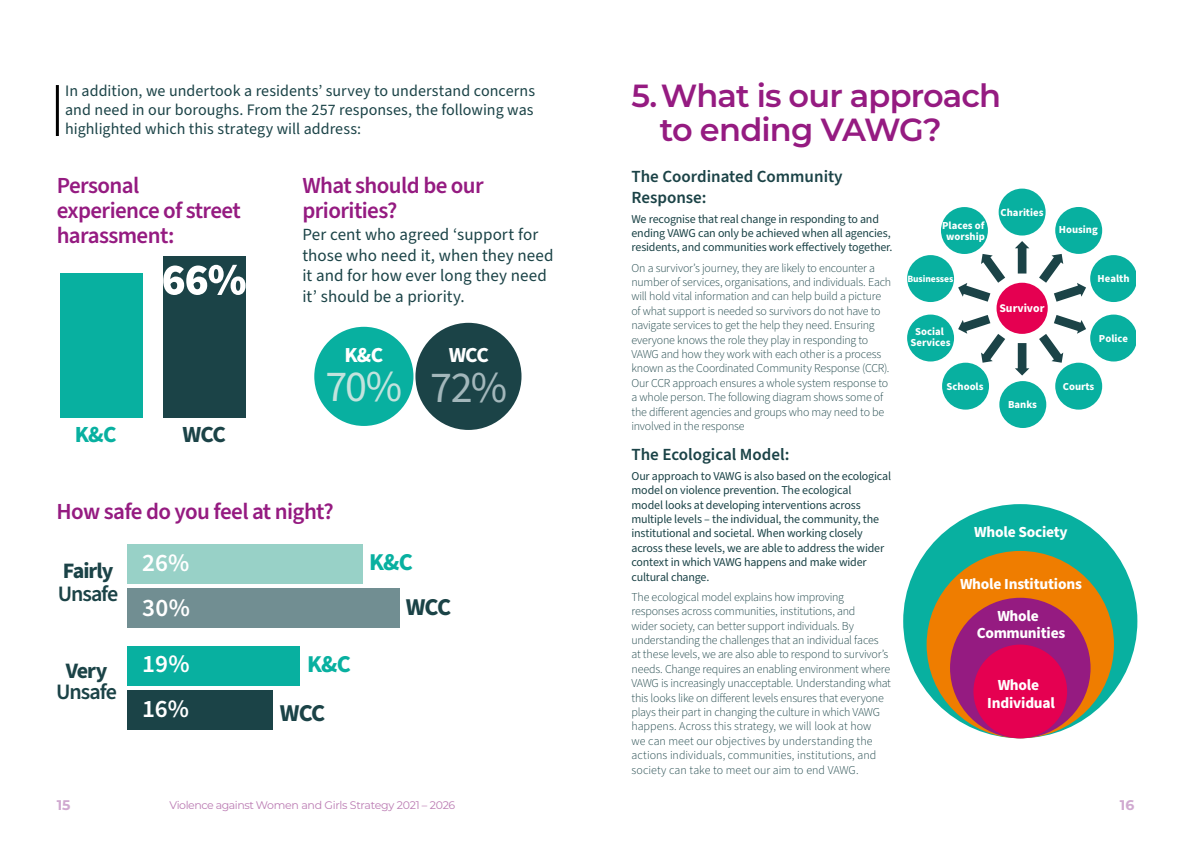
<style>
.page{position:relative;width:1191px;height:842px;background:#fff}
.page>*{position:absolute;margin:0;border:0;box-sizing:border-box;transform-origin:0 0}
.t1{font:44.1px "Source Sans Pro";color:#c3e3dd}
.t2{font:44.1px "Source Sans Pro";color:#a3b7bb}
.t3{font:600 32px/34px "Montserrat";letter-spacing:-.025em;color:#951b81}
.t4{font:600 25.1px/45.5px "Source Sans Pro";color:#fff}
.t5{font:700 24.2px "Source Sans Pro";color:#08b0a0}
.t6{font:700 24.2px "Source Sans Pro";letter-spacing:-.055em;color:#1b4347}
.t7{font:700 23.1px "Source Sans Pro";color:#08b0a0}
.t8{font:700 23.1px "Source Sans Pro";color:#1b4347}
.t9{font:600 23px/25px "Source Sans Pro";letter-spacing:-.025em;color:#951b81}
.t10{font:600 22px "Source Sans Pro";letter-spacing:-.05em;color:#1b4347}
.t11{font:700 22px "Source Sans Pro";letter-spacing:-.045em;color:#1b4347}
.t12{font:700 21.4px "Source Sans Pro";color:#fff}
.t13{font:17px/20.4px "Source Sans Pro";letter-spacing:.005em;color:#1b4347}
.t14{font:600 17px/20.4px "Source Sans Pro";color:#1b4347}
.t15{font:16px/19.2px "Source Sans Pro";color:#1b4347;text-align:justify}
.t16{font:700 15.4px/32.1px "Source Sans Pro";letter-spacing:-.02em;color:#fff;text-align:center}
.t17{font:700 14px "Montserrat";color:#d0a9d0}
.t18{font:300 12px/14.4px "Source Sans Pro";letter-spacing:-.015em;color:#1b4347}
.t19{font:12px/14.4px "Source Sans Pro";letter-spacing:-.015em;color:#1b4347}
.t20{font:700 11.8px "Source Sans Pro";color:#fff}
.t21{font:11px "Montserrat";letter-spacing:-.03em;color:#bb7cb3}
.t22{font:700 10.7px/10.5px "Source Sans Pro";color:#fff;text-align:center}
.t23{font:700 9.6px "Source Sans Pro";letter-spacing:-.01em;color:#fff}
</style>
<div class="page">
<div style="left:127px;top:646px;width:172px;height:39px;background:#08b0a0"></div>
<div style="left:127px;top:588px;width:272px;height:39px;background:#718e92"></div>
<div style="left:127px;top:545px;width:236px;height:39px;background:#98d1c7"></div>
<div style="left:163px;top:257px;width:83px;height:161px;background:#1b4347"></div>
<svg style="left:163px;top:265px;width:83px;height:30px"></svg>
<div style="left:127px;top:690px;width:145px;height:39px;background:#1b4347"></div>
<div style="left:60px;top:274px;width:82px;height:144px;background:#08b0a0"></div>
<hr style="left:56px;top:85px;width:3px;height:51px;background:#000">
<div style="left:314px;top:327px;width:99px;height:99px;background:#08b0a0;border-radius:50%"></div>
<div style="left:415px;top:323px;width:106px;height:107px;background:#1b4347;border-radius:50%"></div>
<div style="left:996px;top:283px;width:51px;height:51px;background:#e50051;border-radius:50%"></div>
<svg style="left:1015px;top:241px;width:14px;height:32px"></svg>
<div style="left:998px;top:189px;width:47px;height:47px;background:#08b0a0;border-radius:50%"></div>
<div style="left:1055px;top:207px;width:47px;height:47px;background:#08b0a0;border-radius:50%"></div>
<svg style="left:1039px;top:254px;width:97px;height:48px"></svg>
<svg style="left:1039px;top:315px;width:97px;height:48px"></svg>
<div style="left:1055px;top:363px;width:47px;height:47px;background:#08b0a0;border-radius:50%"></div>
<svg style="left:1015px;top:343px;width:14px;height:33px"></svg>
<div style="left:999px;top:381px;width:47px;height:47px;background:#08b0a0;border-radius:50%"></div>
<div style="left:942px;top:363px;width:47px;height:47px;background:#08b0a0;border-radius:50%"></div>
<svg style="left:958px;top:315px;width:47px;height:48px"></svg>
<div style="left:907px;top:315px;width:47px;height:46px;background:#08b0a0;border-radius:50%"></div>
<div style="left:907px;top:255px;width:47px;height:47px;background:#08b0a0;border-radius:50%"></div>
<svg style="left:958px;top:254px;width:47px;height:48px"></svg>
<div style="left:941px;top:207px;width:47px;height:47px;background:#08b0a0;border-radius:50%"></div>
<div style="left:903px;top:504px;width:234px;height:234px;background:#08b0a0;border-radius:50%"></div>
<div style="left:926px;top:551px;width:188px;height:187px;background:#ef7d00;border-radius:50%"></div>
<div style="left:950px;top:598px;width:140px;height:140px;background:#951b81;border-radius:50%"></div>
<div style="left:973px;top:645px;width:94px;height:93px;background:#e50051;border-radius:50%"></div>
<h3 class="t15" style="left:65px;top:81px;width:471px">In addition, we undertook a residents’ survey to understand concerns and need in our boroughs. From the 257 responses, the following was highlighted which this strategy will address:</h3>
<h3 class="t9" style="left:57px;top:174px;width:186px">Personal experience of street harassment:</h3>
<h3 class="t9" style="left:302px;top:174px;width:183px">What should be our priorities?</h3>
<h3 class="t13" style="left:302px;top:225px;width:253px">Per cent who agreed ‘support for those who need it, when they need it and for how ever long they need it’ should be a priority.</h3>
<h3 class="t12" style="left:344px;top:340px;width:40px">K&amp;C</h3>
<h3 class="t7" style="left:75px;top:419px;width:43px">K&amp;C</h3>
<h3 class="t8" style="left:182px;top:419px;width:45px">WCC</h3>
<h1 class="t1" style="left:325px;top:357px;width:78px">70%</h1>
<h3 class="t9" style="left:56px;top:500px;width:279px">How safe do you feel at night?</h3>
<h3 class="t12" style="left:449px;top:340px;width:42px">WCC</h3>
<h1 class="t2" style="left:430px;top:358px;width:79px">72%</h1>
<h3 class="t11" style="left:63px;top:555px;width:52px">Fairly</h3>
<h3 class="t10" style="left:58px;top:579px;width:62px">Unsafe</h3>
<h3 class="t11" style="left:66px;top:655px;width:43px">Very</h3>
<h3 class="t10" style="left:56px;top:677px;width:62px">Unsafe</h3>
<h3 class="t4" style="left:142px;top:540px;width:49px">26%<br>30%</h3>
<h3 class="t4" style="left:142px;top:642px;width:49px">19%</h3>
<h3 class="t4" style="left:142px;top:687px;width:48px">16%</h3>
<h3 class="t5" style="left:307px;top:647px;width:45px">K&amp;C</h3>
<h3 class="t6" style="left:280px;top:696px;width:47px">WCC</h3>
<h3 class="t5" style="left:369px;top:546px;width:45px">K&amp;C</h3>
<h3 class="t6" style="left:406px;top:591px;width:47px">WCC</h3>
<h2 class="t3" style="left:660px;top:78px;width:343px;text-indent:-28px">5.What is our approach to ending VAWG?</h2>
<h3 class="t14" style="left:631px;top:167px;width:213px">The Coordinated Community<br>Response:</h3>
<p class="t19" style="left:631px;top:212px;width:262px">We recognise that real change in responding to and ending VAWG can only be achieved when all agencies, residents, and communities work effectively together.</p>
<p class="t18" style="left:631px;top:261px;width:261px">On a survivor’s journey, they are likely to encounter a number of services, organisations, and individuals. Each will hold vital information and can help build a picture of what support is needed so survivors do not have to navigate services to get the help they need. Ensuring everyone knows the role they play in responding to VAWG and how they work with each other is a process known as the Coordinated Community Response (CCR).<br>Our CCR approach ensures a whole system response to a whole person. The following diagram shows some of the different agencies and groups who may need to be involved in the response</p>
<p class="t22" style="left:1000px;top:207px;width:44px">Charities</p>
<p class="t22" style="left:942px;top:221px;width:44px">Places of worship</p>
<p class="t23" style="left:907px;top:272px;width:47px">Businesses</p>
<p class="t20" style="left:999px;top:300px;width:47px">Survivor</p>
<p class="t22" style="left:910px;top:327px;width:41px">Social<br>Services</p>
<p class="t22" style="left:946px;top:381px;width:38px">Schools</p>
<p class="t22" style="left:1008px;top:400px;width:30px">Banks</p>
<p class="t22" style="left:1059px;top:225px;width:40px">Housing</p>
<p class="t22" style="left:1097px;top:274px;width:33px">Health</p>
<p class="t22" style="left:1099px;top:333px;width:31px">Police</p>
<p class="t22" style="left:1062px;top:381px;width:33px">Courts</p>
<h3 class="t14" style="left:631px;top:444px;width:159px">The Ecological Model:</h3>
<p class="t19" style="left:631px;top:469px;width:261px">Our approach to VAWG is also based on the ecological model on violence prevention. The ecological<br>model looks at developing interventions across multiple levels – the individual, the community, the institutional and societal. When working closely across these levels, we are able to address the wider context in which VAWG happens and make wider cultural change.</p>
<p class="t18" style="left:631px;top:590px;width:261px">The ecological model explains how improving responses across communities, institutions, and<br>wider society, can better support individuals. By understanding the challenges that an individual faces at these levels, we are also able to respond to survivor’s needs. Change requires an enabling environment where VAWG is increasingly unacceptable. Understanding what this looks like on different levels ensures that everyone plays their part in changing the culture in which VAWG happens. Across this strategy, we will look at how<br>we can meet our objectives by understanding the actions individuals, communities, institutions, and society can take to meet our aim to end VAWG.</p>
<p class="t16" style="left:974px;top:516px;width:95px">Whole Society</p>
<p class="t16" style="left:960px;top:568px;width:123px">Whole Institutions<br>Whole</p>
<p class="t16" style="left:976px;top:617px;width:90px">Communities</p>
<p class="t16" style="left:987px;top:677px;width:69px;line-height:17.4px">Whole<br>Individual</p>
<p class="t17" style="left:57px;top:795px;width:15px">15</p>
<p class="t21" style="left:170px;top:797px;width:287px">Violence against Women and Girls Strategy 2021 – 2026</p>
<p class="t17" style="left:1119px;top:795px;width:16px">16</p>
</div>
